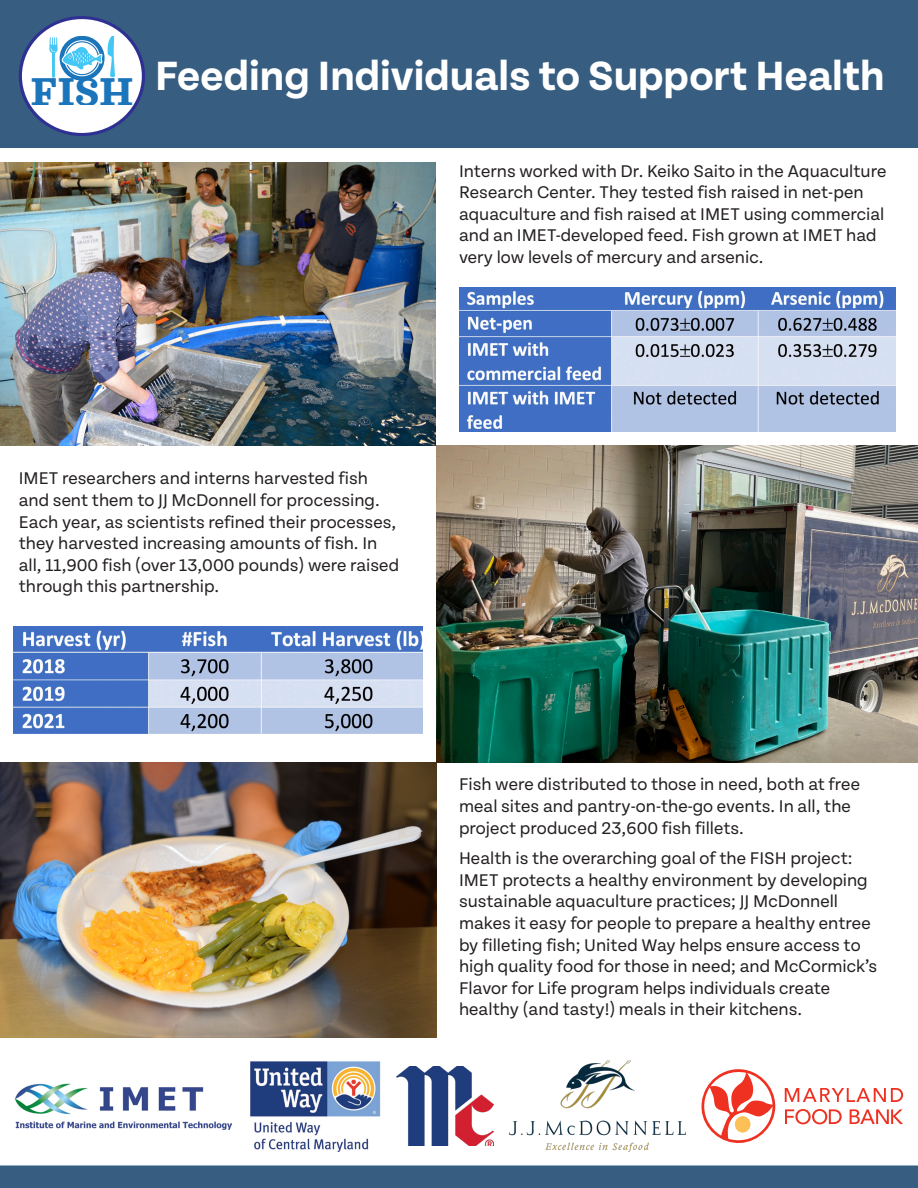
<style>
.page{position:relative;width:918px;height:1188px;background:#fff}
.page>*{position:absolute;margin:0;border:0;box-sizing:border-box;transform-origin:0 0}
.t1{font:700 43.5px "Tenon";color:#fff}
.t2{font:700 40.95px "Sagona";color:#1b75bb}
.Paragraph_Style{font:18px/21.6px "Tenon";color:#231f20}
</style>
<div class="page">
<div style="left:0;top:1166px;width:918px;height:22px;background:#375d81"></div>
<div style="left:0;top:0;width:918px;height:148px;background:#375d81"></div>
<svg style="left:19px;top:16px;width:126px;height:120px"></svg>
<img style="left:0;top:762px;width:436px;height:275px">
<img style="left:0;top:162px;width:435px;height:284px">
<img style="left:436px;top:446px;width:482px;height:316px">
<img style="left:459px;top:288px;width:436px;height:144px">
<img style="left:13px;top:627px;width:410px;height:107px">
<img style="left:15px;top:1083px;width:216px;height:47px">
<img style="left:250px;top:1061px;width:130px;height:90px">
<img style="left:509px;top:1060px;width:177px;height:92px">
<svg style="left:702px;top:1069px;width:73px;height:74px"></svg>
<div style="left:735px;top:1116px;width:16px;height:17px;background:#fdc056;border-radius:50%"></div>
<svg style="left:785px;top:1088px;width:118px;height:14px"></svg>
<svg style="left:785px;top:1109px;width:57px;height:15px"></svg>
<svg style="left:850px;top:1109px;width:53px;height:15px"></svg>
<img style="left:396px;top:1066px;width:98px;height:80px">
<p class="t2" style="left:31px;top:67px;width:104px">FISH</p>
<p class="t1" style="left:155px;top:53px;width:731px">Feeding Individuals to Support Health</p>
<p class="Paragraph_Style" style="left:459px;top:160px;width:429px">Interns worked with Dr. Keiko Saito in the Aquaculture Research Center. They tested fish raised in net-pen aquaculture and fish raised at IMET using commercial and an IMET-developed feed. Fish grown at IMET had very low levels of mercury and arsenic.</p>
<p class="Paragraph_Style" style="left:19px;top:468px;width:382px">IMET researchers and interns harvested fish and sent them to JJ McDonnell for processing.<br>Each year, as scientists refined their processes, they harvested increasing amounts of fish. In all, 11,900 fish (over 13,000 pounds) were raised through this partnership.</p>
<p class="Paragraph_Style" style="left:459px;top:774px;width:403px">Fish were distributed to those in need, both at free meal sites and pantry-on-the-go events. In all, the project produced 23,600 fish fillets.</p>
<p class="Paragraph_Style" style="left:459px;top:848px;width:420px">Health is the overarching goal of the FISH project:<br>IMET protects a healthy environment by developing sustainable aquaculture practices; JJ McDonnell makes it easy for people to prepare a healthy entree by filleting fish; United Way helps ensure access to high quality food for those in need; and McCormick’s Flavor for Life program helps individuals create healthy (and tasty!) meals in their kitchens.</p>
</div>
